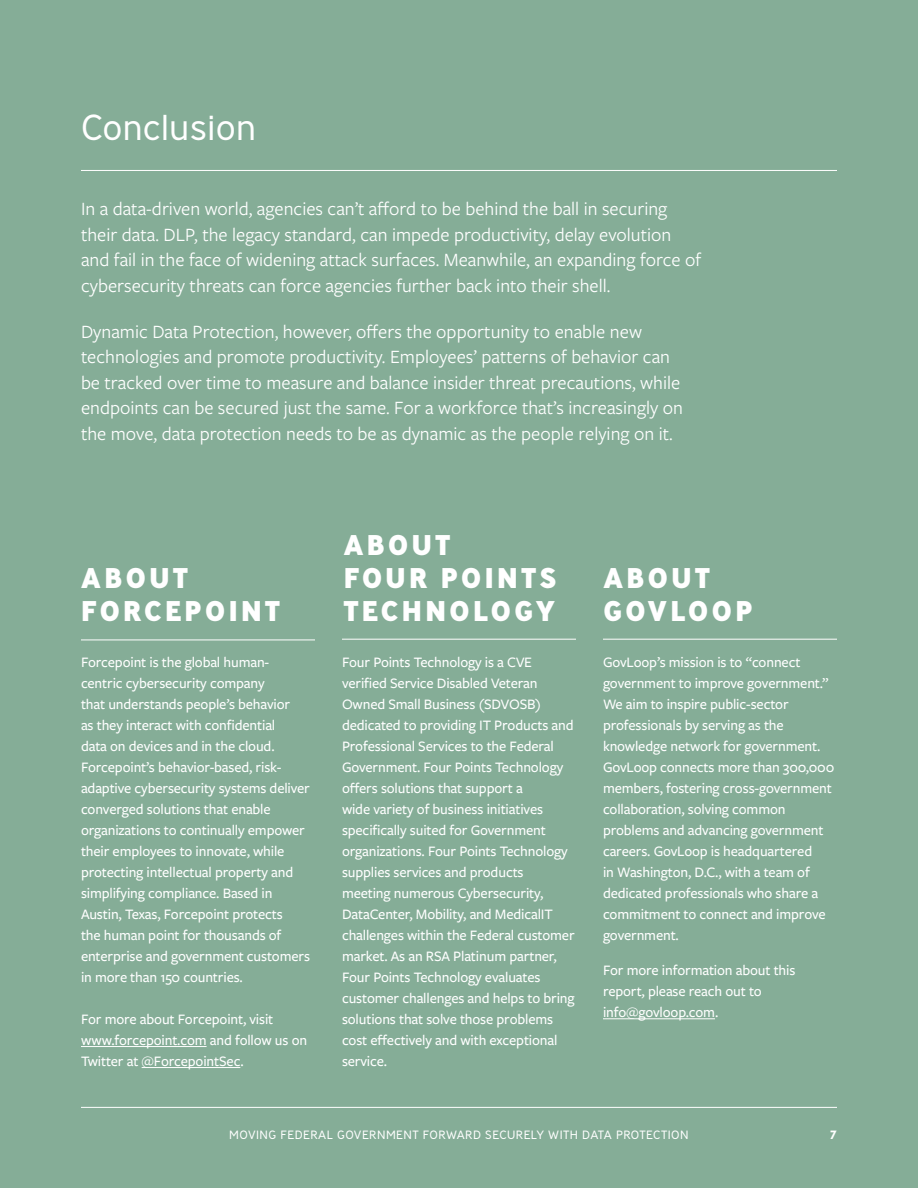
<style>
.page{position:relative;width:918px;height:1188px;background:#85ad97}
.page>*{position:absolute;margin:0;border:0;box-sizing:border-box;transform-origin:0 0}
.t1{font:300 36px "Ministry";color:#fff}
.t2{font:800 28.5px/33px "Ministry";letter-spacing:.1em;color:#fff}
.t3{font:19.5px/25.5px "Freight Sans Pro";color:#fff}
.t4{font:500 15px/21px "Freight Sans Pro";letter-spacing:-.01em;color:#fff}
.t5{font:300 12px "Ministry";letter-spacing:.04em;color:#fff}
.t6{font:700 12px "Ministry";color:#fff}
</style>
<div class="page">
<hr style="left:603px;top:639px;width:234px;height:1px;background:#fff">
<hr style="left:342px;top:639px;width:234px;height:1px;background:#fff">
<hr style="left:81px;top:640px;width:234px;height:1px;background:#fff">
<hr style="left:81px;top:1107px;width:756px;height:1px;background:#fff">
<hr style="left:81px;top:1046px;width:126px;height:1px;background:#fff">
<hr style="left:142px;top:1067px;width:98px;height:1px;background:#fff">
<hr style="left:603px;top:1019px;width:112px;height:1px;background:#fff">
<hr style="left:81px;top:170px;width:756px;height:1px;background:#fff">
<h1 class="t1" style="left:81px;top:105px;width:177px">Conclusion</h1>
<p class="t3" style="left:81px;top:195px;width:622px">In a data-driven world, agencies can’t afford to be behind the ball in securing their data. DLP, the legacy standard, can impede productivity, delay evolution and fail in the face of widening attack surfaces. Meanwhile, an expanding force of cybersecurity threats can force agencies further back into their shell.</p>
<p class="t3" style="left:81px;top:318px;width:604px">Dynamic Data Protection, however, offers the opportunity to enable new technologies and promote productivity. Employees’ patterns of behavior can be tracked over time to measure and balance insider threat precautions, while endpoints can be secured just the same. For a workforce that’s increasingly on the move, data protection needs to be as dynamic as the people relying on it.</p>
<h2 class="t2" style="left:81px;top:561px;width:201px">ABOUT<br>FORCEPOINT</h2>
<p class="t4" style="left:81px;top:651px;width:231px">Forcepoint is the global human&shy;centric cybersecurity company<br>that understands people’s behavior<br>as they interact with confidential<br>data on devices and in the cloud.<br>Forcepoint’s behavior-based, risk&shy;adaptive cybersecurity systems deliver converged solutions that enable organizations to continually empower their employees to innovate, while protecting intellectual property and simplifying compliance. Based in Austin, Texas, Forcepoint protects<br>the human point for thousands of enterprise and government customers in more than 150 countries.</p>
<p class="t4" style="left:81px;top:1008px;width:228px">For more about Forcepoint, visit www.forcepoint.com and follow us on<br>Twitter at @ForcepointSec.</p>
<h2 class="t2" style="left:343px;top:528px;width:215px">ABOUT<br>FOUR POINTS<br>TECHNOLOGY</h2>
<p class="t4" style="left:342px;top:651px;width:234px">Four Points Technology is a CVE verified Service Disabled Veteran Owned Small Business (SDVOSB) dedicated to providing IT Products and Professional Services to the Federal Government. Four Points Technology offers solutions that support a<br>wide variety of business initiatives specifically suited for Government organizations. Four Points Technology supplies services and products meeting numerous Cybersecurity, DataCenter, Mobility, and MedicalIT challenges within the Federal customer market. As an RSA Platinum partner, Four Points Technology evaluates customer challenges and helps to bring solutions that solve those problems cost effectively and with exceptional service.</p>
<h2 class="t2" style="left:603px;top:561px;width:151px">ABOUT<br>GOVLOOP</h2>
<p class="t4" style="left:603px;top:651px;width:233px">GovLoop’s mission is to “connect government to improve government.” We aim to inspire public-sector professionals by serving as the knowledge network for government.<br>GovLoop connects more than 300,000 members, fostering cross-government collaboration, solving common problems and advancing government careers. GovLoop is headquartered<br>in Washington, D.C., with a team of dedicated professionals who share a commitment to connect and improve government.</p>
<p class="t4" style="left:603px;top:959px;width:194px">For more information about this report, please reach out to info@govloop.com.</p>
<p class="t5" style="left:229px;top:1128px;width:461px">MOVING FEDERAL GOVERNMENT FORWARD SECURELY WITH DATA PROTECTION</p>
<p class="t6" style="left:830px;top:1127px;width:9px">7</p>
</div>
